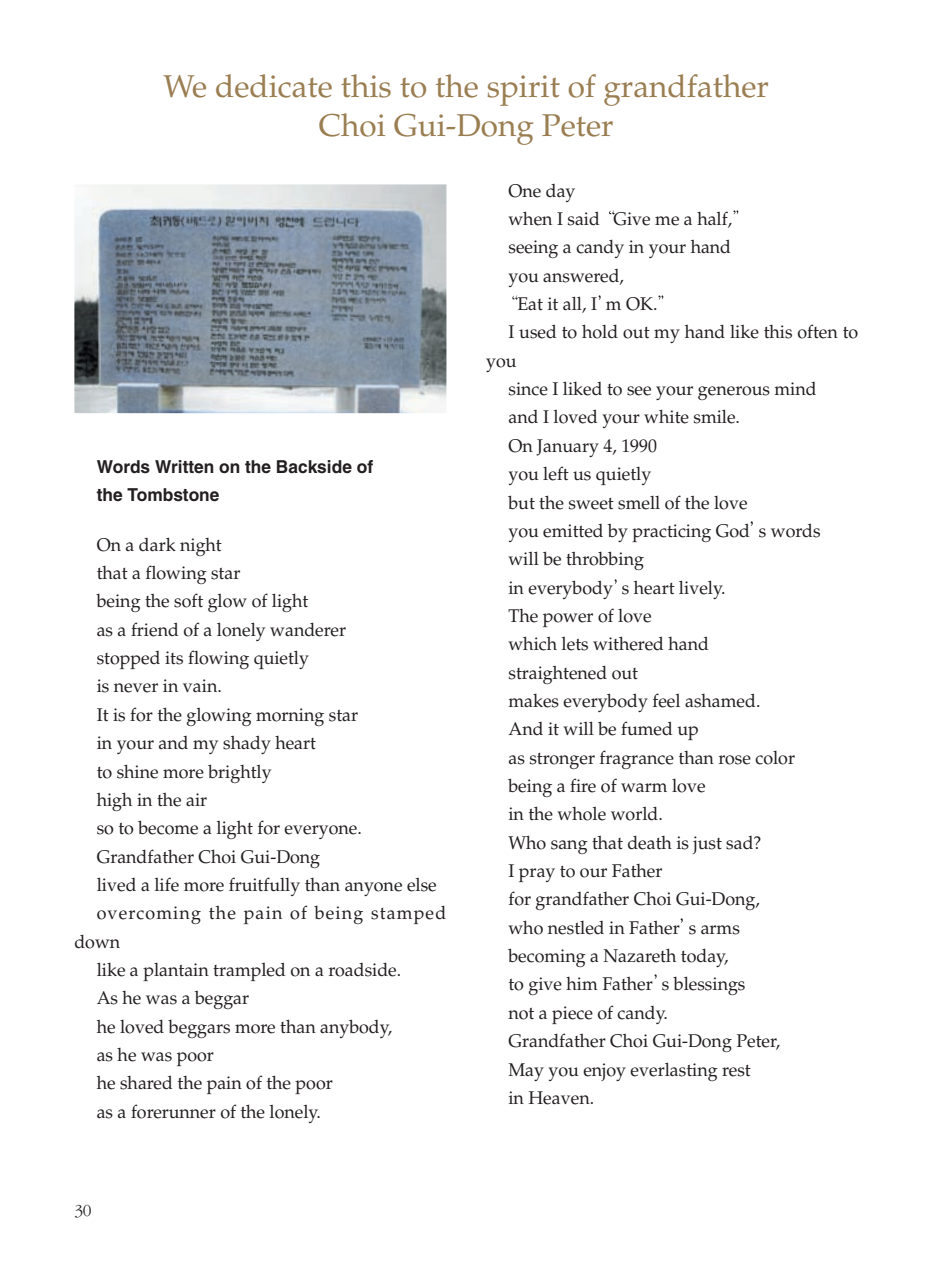
<style>
.page{position:relative;width:931px;height:1274px;background:#fff}
.page>*{position:absolute;margin:0;border:0;box-sizing:border-box;transform-origin:0 0}
.t1{font:31.5px/38.5px "Palatino";color:#9a7e52;text-align:center}
.t2{font:18.38px "Palatino";color:#231f20}
.t3{font:18.38px "Palatino";letter-spacing:.065em;color:#231f20}
.t4{font:700 17.85px/28px "Helvetica";color:#231f20}
.t5{font:17.5px "Sand Tm";color:#231f20}
</style>
<div class="page">
<img style="left:609px;top:210px;width:5px;height:5px">
<img style="left:733px;top:210px;width:6px;height:5px">
<img style="left:512px;top:296px;width:6px;height:4px">
<img style="left:658px;top:296px;width:6px;height:4px">
<img style="left:614px;top:579px;width:3px;height:5px">
<img style="left:74px;top:184px;width:372px;height:229px">
<h1 class="t1" style="left:164px;top:71px;width:607px">We dedicate this to the spirit of grandfather<br>Choi Gui-Dong Peter</h1>
<p class="t4" style="left:97px;top:455px;width:278px">Words Written on the Backside of the Tombstone</p>
<p class="t2" style="left:97px;top:537px;width:127px">On a dark night</p>
<p class="t2" style="left:97px;top:566px;width:145px">that a flowing star</p>
<p class="t2" style="left:97px;top:594px;width:213px">being the soft glow of light</p>
<p class="t2" style="left:97px;top:622px;width:251px">as a friend of a lonely wanderer</p>
<p class="t2" style="left:97px;top:651px;width:214px">stopped its flowing quietly</p>
<p class="t2" style="left:97px;top:679px;width:127px">is never in vain.</p>
<p class="t2" style="left:97px;top:707px;width:263px">It is for the glowing morning star</p>
<p class="t2" style="left:97px;top:736px;width:221px">in your and my shady heart</p>
<p class="t2" style="left:97px;top:764px;width:176px">to shine more brightly</p>
<p class="t2" style="left:97px;top:792px;width:112px">high in the air</p>
<p class="t2" style="left:97px;top:821px;width:267px">so to become a light for everyone.</p>
<p class="t2" style="left:97px;top:849px;width:225px">Grandfather Choi Gui-Dong</p>
<p class="t2" style="left:97px;top:877px;width:342px">lived a life more fruitfully than anyone else</p>
<p class="t3" style="left:97px;top:906px;width:351px">overcoming the pain of being stamped</p>
<p class="t2" style="left:74px;top:934px;width:47px">down</p>
<p class="t2" style="left:97px;top:963px;width:306px">like a plantain trampled on a roadside.</p>
<p class="t2" style="left:97px;top:991px;width:154px">As he was a beggar</p>
<p class="t2" style="left:97px;top:1019px;width:297px">he loved beggars more than anybody,</p>
<p class="t2" style="left:97px;top:1048px;width:119px">as he was poor</p>
<p class="t2" style="left:97px;top:1076px;width:238px">he shared the pain of the poor</p>
<p class="t2" style="left:97px;top:1104px;width:226px">as a forerunner of the lonely.</p>
<p class="t5" style="left:74px;top:1203px;width:19px">30</p>
<p class="t2" style="left:508px;top:183px;width:69px">One day</p>
<p class="t2" style="left:508px;top:212px;width:225px">when I said Give me a half,</p>
<p class="t2" style="left:508px;top:240px;width:224px">seeing a candy in your hand</p>
<p class="t2" style="left:508px;top:268px;width:117px">you answered,</p>
<p class="t2" style="left:517px;top:297px;width:142px">Eat it all, I m OK.</p>
<p class="t2" style="left:508px;top:325px;width:351px">I used to hold out my hand like this often to</p>
<p class="t2" style="left:486px;top:353px;width:32px">you</p>
<p class="t2" style="left:508px;top:382px;width:310px">since I liked to see your generous mind</p>
<p class="t2" style="left:508px;top:410px;width:233px">and I loved your white smile.</p>
<p class="t2" style="left:508px;top:438px;width:150px">On January 4, 1990</p>
<p class="t2" style="left:508px;top:467px;width:144px">you left us quietly</p>
<p class="t2" style="left:508px;top:495px;width:241px">but the sweet smell of the love</p>
<p class="t2" style="left:508px;top:523px;width:314px">you emitted by practicing God s words</p>
<p class="t2" style="left:508px;top:552px;width:137px">will be throbbing</p>
<p class="t2" style="left:508px;top:580px;width:219px">in everybody s heart lively.</p>
<p class="t2" style="left:508px;top:608px;width:145px">The power of love</p>
<p class="t2" style="left:508px;top:637px;width:202px">which lets withered hand</p>
<p class="t2" style="left:508px;top:665px;width:131px">straightened out</p>
<p class="t2" style="left:508px;top:693px;width:254px">makes everybody feel ashamed.</p>
<p class="t2" style="left:508px;top:722px;width:192px">And it will be fumed up</p>
<p class="t2" style="left:508px;top:750px;width:288px">as stronger fragrance than rose color</p>
<p class="t2" style="left:508px;top:779px;width:199px">being a fire of warm love</p>
<p class="t2" style="left:508px;top:807px;width:156px">in the whole world.</p>
<p class="t2" style="left:508px;top:835px;width:255px">Who sang that death is just sad?</p>
<p class="t2" style="left:508px;top:864px;width:156px">I pray to our Father</p>
<p class="t2" style="left:508px;top:892px;width:253px">for grandfather Choi Gui-Dong,</p>
<p class="t2" style="left:508px;top:920px;width:233px">who nestled in Father s arms</p>
<p class="t2" style="left:508px;top:949px;width:222px">becoming a Nazareth today,</p>
<p class="t2" style="left:508px;top:977px;width:239px">to give him Father s blessings</p>
<p class="t2" style="left:508px;top:1005px;width:161px">not a piece of candy.</p>
<p class="t2" style="left:508px;top:1034px;width:273px">Grandfather Choi Gui-Dong Peter,</p>
<p class="t2" style="left:508px;top:1062px;width:244px">May you enjoy everlasting rest</p>
<p class="t2" style="left:508px;top:1090px;width:87px">in Heaven.</p>
</div>
